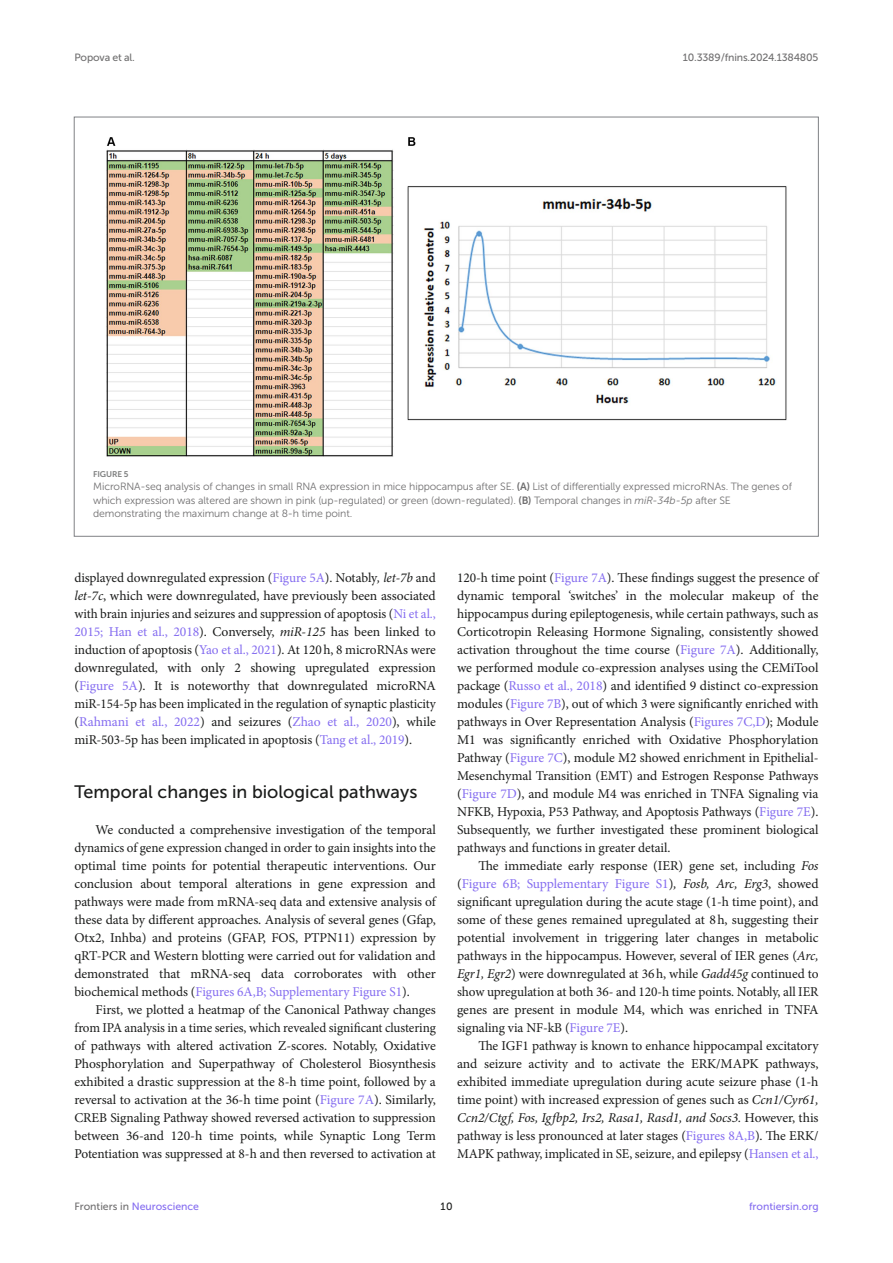
<style>
.page{position:relative;width:893px;height:1263px;background:#fff}
.page>*{position:absolute;margin:0;border:0;box-sizing:border-box;transform-origin:0 0}
.HEAD_2{font:18px "Museo Sans 500";color:#1b1c1b}
.TEXT{font:13.5px/18px "Minion Pro";letter-spacing:-.005em;color:#1b1c1b;text-align:justify}
.TEXT_FLUSH{font:13.5px/18px "Minion Pro";letter-spacing:-.005em;color:#1b1c1b;text-align:justify}
.FIG_LEG{font:10.5px/13.5px "Museo Sans 300";letter-spacing:-.01em;color:#706f70}
.t1{font:10.5px "Museo Sans 500";color:#856df0}
.t2{font:10.5px "Museo Sans 500";letter-spacing:-.015em;color:#706f70}
.t3{font:10.5px "Museo Sans 500";color:#1b1c1b}
.FIG_HD{font:8.25px "Museo Sans 700";letter-spacing:-.01em;color:#7e7f7f}
.s1{font-family:"Museo Sans 700"}
.s2{font-style:italic}
.s3{color:#856df0}
.s4{color:#706f70}
</style>
<div class="page">
<img style="left:106px;top:137px;width:681px;height:320px">
<p class="t2" style="left:74px;top:51px;width:62px">Popova et al.</p>
<p class="t2" style="left:683px;top:51px;width:137px">10.3389/fnins.2024.1384805</p>
<p class="FIG_HD" style="left:93px;top:469px;width:37px">FIGURE 5</p>
<p class="FIG_LEG" style="left:93px;top:480px;width:700px">MicroRNA-seq analysis of changes in small RNA expression in mice hippocampus after SE. <span class="s1">(A)</span> List of differentially expressed microRNAs. The genes of which expression was altered are shown in pink (up-regulated) or green (down-regulated). <span class="s1">(B)</span> Temporal changes in <span class="s2">miR-34b-5p</span> after SE demonstrating the maximum change at 8-h time point.</p>
<p class="TEXT" style="left:74px;top:569px;width:363px">displayed downregulated expression (<span class="s3">Figure 5A</span>). Notably<span class="s2">, let-7b</span> and <span class="s2">let-7c</span>, which were downregulated, have previously been associated with brain injuries and seizures and suppression of apoptosis (<span class="s3">Ni et al., 2015; Han et al., 2018</span>). Conversely, <span class="s2">miR-125</span> has been linked to induction of apoptosis (<span class="s3">Yao et al., 2021</span>). At 120h, 8 microRNAs were downregulated, with only 2 showing upregulated expression (<span class="s3">Figure 5A</span>). It is noteworthy that downregulated microRNA miR-154-5p has been implicated in the regulation of synaptic plasticity (<span class="s3">Rahmani et al., 2022</span>) and seizures (<span class="s3">Zhao et al., 2020</span>), while miR-503-5p has been implicated in apoptosis (<span class="s3">Tang et al., 2019</span>).</p>
<p class="HEAD_2" style="left:74px;top:782px;width:344px">Temporal changes in biological pathways</p>
<p class="TEXT_FLUSH" style="left:74px;top:821px;width:363px;text-indent:21px">We conducted a comprehensive investigation of the temporal dynamics of gene expression changed in order to gain insights into the optimal time points for potential therapeutic interventions. Our conclusion about temporal alterations in gene expression and pathways were made from mRNA-seq data and extensive analysis of these data by different approaches. Analysis of several genes (Gfap, Otx2, Inhba) and proteins (GFAP, FOS, PTPN11) expression by qRT-PCR and Western blotting were carried out for validation and demonstrated that mRNA-seq data corroborates with other biochemical methods (<span class="s3">Figures 6A,B; Supplementary Figure S1</span>).</p>
<p class="TEXT" style="left:74px;top:1001px;width:363px;text-indent:21px">First, we plotted a heatmap of the Canonical Pathway changes from IPA analysis in a time series, which revealed significant clustering of pathways with altered activation Z-scores. Notably, Oxidative Phosphorylation and Superpathway of Cholesterol Biosynthesis exhibited a drastic suppression at the 8-h time point, followed by a reversal to activation at the 36-h time point (<span class="s3">Figure 7A</span>). Similarly, CREB Signaling Pathway showed reversed activation to suppression between 36-and 120-h time points, while Synaptic Long Term Potentiation was suppressed at 8-h and then reversed to activation at</p>
<p class="TEXT" style="left:457px;top:569px;width:363px">120-h time point (<span class="s3">Figure 7A</span>). These findings suggest the presence of dynamic temporal ‘switches’ in the molecular makeup of the hippocampus during epileptogenesis, while certain pathways, such as Corticotropin Releasing Hormone Signaling, consistently showed activation throughout the time course (<span class="s3">Figure 7A</span>). Additionally, we performed module co-expression analyses using the CEMiTool package (<span class="s3">Russo et al., 2018</span>) and identified 9 distinct co-expression modules (<span class="s3">Figure 7B</span>), out of which 3 were significantly enriched with pathways in Over Representation Analysis (<span class="s3">Figures 7C,D</span>); Module M1 was significantly enriched with Oxidative Phosphorylation Pathway (<span class="s3">Figure 7C</span>), module M2 showed enrichment in Epithelial-Mesenchymal Transition (EMT) and Estrogen Response Pathways (<span class="s3">Figure 7D</span>), and module M4 was enriched in TNFA Signaling via NFKB, Hypoxia, P53 Pathway, and Apoptosis Pathways (<span class="s3">Figure 7E</span>).<br>Subsequently, we further investigated these prominent biological pathways and functions in greater detail.</p>
<p class="TEXT" style="left:457px;top:857px;width:363px;text-indent:21px">The immediate early response (IER) gene set, including <span class="s2">Fos </span>(<span class="s3">Figure 6B; Supplementary Figure S1</span>)<span class="s2">, Fosb, Arc, Erg3</span>, showed significant upregulation during the acute stage (1-h time point), and some of these genes remained upregulated at 8h, suggesting their potential involvement in triggering later changes in metabolic pathways in the hippocampus. However, several of IER genes (<span class="s2">Arc, Egr1, Egr2</span>) were downregulated at 36h, while <span class="s2">Gadd45g</span> continued to show upregulation at both 36- and 120-h time points. Notably, all IER genes are present in module M4, which was enriched in TNFA signaling via NF-kB (<span class="s3">Figure 7E</span>).</p>
<p class="TEXT" style="left:457px;top:1037px;width:363px;text-indent:21px">The IGF1 pathway is known to enhance hippocampal excitatory and seizure activity and to activate the ERK/MAPK pathways, exhibited immediate upregulation during acute seizure phase (1-h time point) with increased expression of genes such as <span class="s2">Ccn1/Cyr61, Ccn2/Ctgf, Fos, Igfbp2, Irs2, Rasa1, Rasd1, and Socs3.</span> However, this pathway is less pronounced at later stages (<span class="s3">Figures 8A,B</span>). The ERK/ MAPK pathway, implicated in SE, seizure, and epilepsy (<span class="s3">Hansen et al.,</span></p>
<p class="t1" style="left:74px;top:1200px;width:126px"><span class="s4">Frontiers in</span> Neuroscience</p>
<p class="t3" style="left:440px;top:1200px;width:14px">10</p>
<p class="t1" style="left:749px;top:1200px;width:71px">frontiersin.org</p>
</div>
